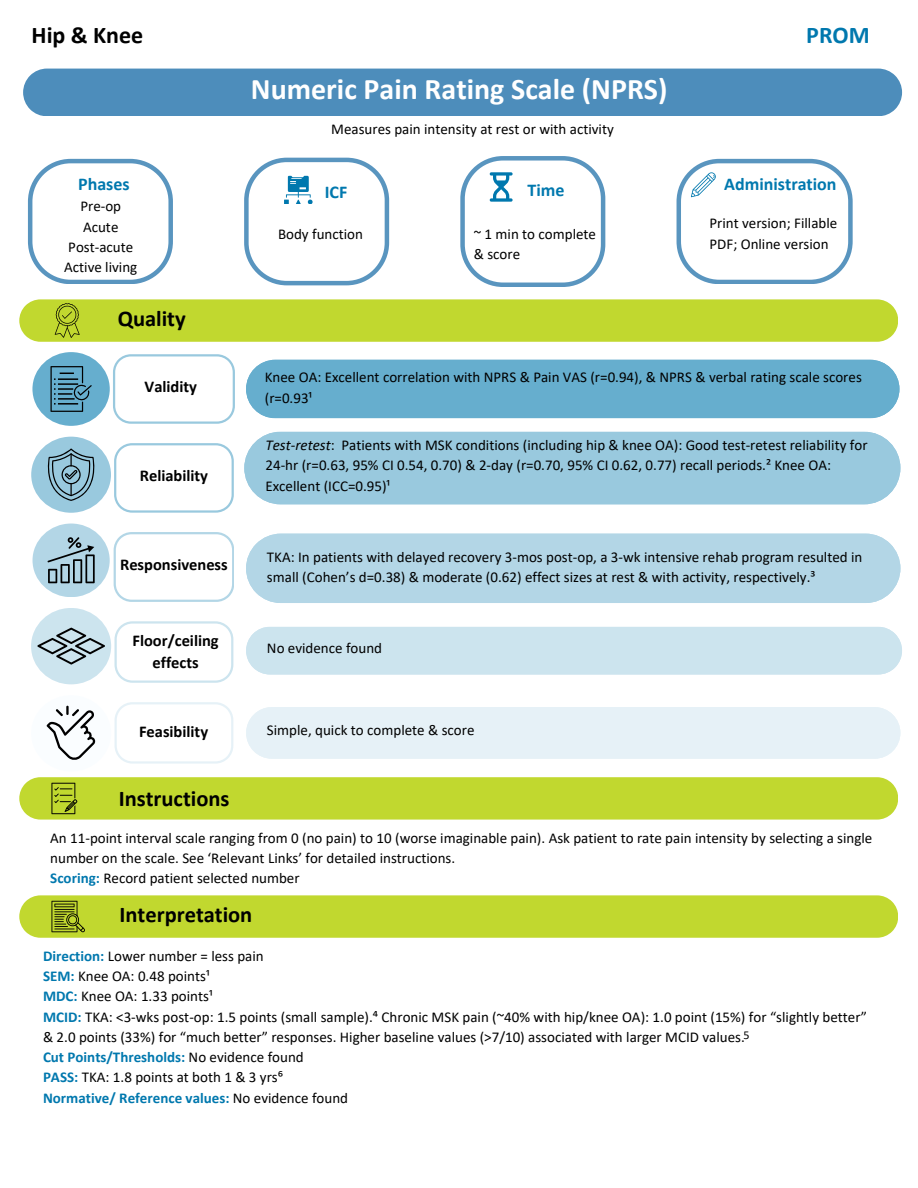
<style>
.page{position:relative;width:918px;height:1188px;background:#fff}
.page>*{position:absolute;margin:0;border:0;box-sizing:border-box;transform-origin:0 0}
.t1{font:700 30px "Calibri";color:#fff}
.t2{font:700 24px "Calibri";color:#000}
.t3{font:700 24px "Calibri";color:#0078ae}
.t4{font:700 22.5px "Calibri";color:#000}
.t5{font:700 18px "Calibri";color:#0078ae}
.t6{font:700 16.5px/22.5px "Calibri";color:#000;text-align:center}
.t7{font:15px/20.2px "Calibri";color:#000}
.t8{font:700 15px "Calibri";color:#0078ae}
.t9{font:12px "Calibri";color:#000}
.s1{font-style:italic}
.s2{font-weight:700;color:#0078ae}
.s3{font-weight:400;color:#000}
</style>
<div class="page">
<div style="left:19px;top:777px;width:879px;height:43px;background:#c1d82f"></div>
<div style="left:19px;top:299px;width:879px;height:43px;background:#c1d82f"></div>
<div style="left:23px;top:69px;width:879px;height:47px;background:#4d8dbb"></div>
<div style="left:33px;top:524px;width:77px;height:73px;background:#b3d6e6;border-radius:50%"></div>
<svg style="left:47px;top:537px;width:48px;height:46px"></svg>
<div style="left:244px;top:432px;width:656px;height:72px;background:#99c9de"></div>
<svg style="left:114px;top:702px;width:119px;height:62px"></svg>
<div style="left:31px;top:695px;width:80px;height:77px;background:#fafdff;border-radius:50%"></div>
<div style="left:246px;top:707px;width:654px;height:52px;background:#e6f1f7"></div>
<svg style="left:47px;top:706px;width:49px;height:54px"></svg>
<div style="left:32px;top:352px;width:78px;height:74px;background:#66aece;border-radius:50%"></div>
<svg style="left:50px;top:366px;width:42px;height:46px"></svg>
<div style="left:246px;top:360px;width:653px;height:58px;background:#66aece"></div>
<svg style="left:113px;top:354px;width:122px;height:70px"></svg>
<svg style="left:114px;top:443px;width:120px;height:70px"></svg>
<div style="left:31px;top:437px;width:80px;height:76px;background:#99c9de;border-radius:50%"></div>
<svg style="left:47px;top:448px;width:48px;height:53px"></svg>
<svg style="left:114px;top:621px;width:119px;height:62px"></svg>
<div style="left:31px;top:608px;width:80px;height:76px;background:#cce4ee;border-radius:50%"></div>
<div style="left:246px;top:627px;width:656px;height:48px;background:#cce4ee"></div>
<svg style="left:37px;top:628px;width:68px;height:37px"></svg>
<svg style="left:114px;top:532px;width:120px;height:70px"></svg>
<div style="left:246px;top:534px;width:654px;height:69px;background:#b3d6e6"></div>
<svg style="left:19px;top:895px;width:879px;height:43px;background:#c0d633"></svg>
<svg style="left:460px;top:156px;width:145px;height:131px"></svg>
<svg style="left:28px;top:159px;width:145px;height:125px"></svg>
<svg style="left:244px;top:158px;width:145px;height:127px"></svg>
<svg style="left:677px;top:159px;width:176px;height:125px"></svg>
<h1 class="t2" style="left:32px;top:25px;width:113px">Hip &amp; Knee</h1>
<p class="t3" style="left:806px;top:25px;width:65px">PROM</p>
<p class="t1" style="left:251px;top:77px;width:418px">Numeric Pain Rating Scale (NPRS)</p>
<p class="t5" style="left:78px;top:176px;width:53px">Phases</p>
<p class="t7" style="left:80px;top:198px;width:42px">Pre-op</p>
<h5 class="t7" style="left:83px;top:218px;width:37px">Acute</h5>
<p class="t7" style="left:68px;top:238px;width:67px">Post-acute</p>
<p class="t7" style="left:64px;top:258px;width:75px">Active living</p>
<h4 class="t4" style="left:118px;top:309px;width:70px">Quality</h4>
<p class="t6" style="left:145px;top:377px;width:54px">Validity</p>
<p class="t6" style="left:140px;top:466px;width:70px">Reliability</p>
<p class="t6" style="left:120px;top:555px;width:109px">Responsiveness</p>
<h3 class="t7" style="left:331px;top:120px;width:284px">Measures pain intensity at rest or with activity</h3>
<h3 class="t5" style="left:325px;top:185px;width:24px">ICF</h3>
<p class="t7" style="left:278px;top:225px;width:87px">Body function</p>
<p class="t5" style="left:528px;top:182px;width:39px">Time</p>
<p class="t7" style="left:474px;top:225px;width:124px">~ 1 min to complete &amp; score</p>
<h3 class="t5" style="left:724px;top:176px;width:114px">Administration</h3>
<p class="t7" style="left:709px;top:215px;width:129px">Print version; Fillable<br>PDF; Online version</p>
<h5 class="t7" style="left:265px;top:368px;width:599px;line-height:21px">Knee OA: Excellent correlation with NPRS &amp; Pain VAS (r=0.94), &amp; NPRS &amp; verbal rating scale scores (r=0.93¹</h5>
<p class="t7" style="left:265px;top:436px;width:604px"><span class="s1">Test-retest</span>: Patients with MSK conditions (including hip &amp; knee OA): Good test-retest reliability for<br>24-hr (r=0.63, 95% CI 0.54, 0.70) &amp; 2-day (r=0.70, 95% CI 0.62, 0.77) recall periods.² Knee OA:<br>Excellent (ICC=0.95)¹</p>
<p class="t7" style="left:267px;top:548px;width:597px">TKA: In patients with delayed recovery 3-mos post-op, a 3-wk intensive rehab program resulted in small (Cohen’s d=0.38) &amp; moderate (0.62) effect sizes at rest &amp; with activity, respectively.³</p>
<p class="t6" style="left:132px;top:630px;width:88px">Floor/ceiling effects</p>
<h5 class="t7" style="left:267px;top:639px;width:117px">No evidence found</h5>
<h5 class="t6" style="left:139px;top:722px;width:71px">Feasibility</h5>
<p class="t7" style="left:267px;top:721px;width:209px">Simple, quick to complete &amp; score</p>
<h5 class="t4" style="left:119px;top:789px;width:112px">Instructions</h5>
<p class="t7" style="left:50px;top:829px;width:824px">An 11-point interval scale ranging from 0 (no pain) to 10 (worse imaginable pain). Ask patient to rate pain intensity by selecting a single number on the scale. See ‘Relevant Links’ for detailed instructions.</p>
<p class="t7" style="left:50px;top:870px;width:251px"><span class="s2">Scoring:</span> Record patient selected number</p>
<h5 class="t4" style="left:120px;top:906px;width:134px">Interpretation</h5>
<p class="t7" style="left:43px;top:947px;width:222px"><span class="s2">Direction:</span> Lower number = less pain</p>
<h5 class="t7" style="left:43px;top:967px;width:168px"><span class="s2">SEM:</span> Knee OA: 0.48 points¹</h5>
<p class="t7" style="left:43px;top:988px;width:171px"><span class="s2">MDC:</span> Knee OA: 1.33 points¹</p>
<p class="t7" style="left:43px;top:1008px;width:825px"><span class="s2">MCID:</span> TKA: &lt;3-wks post-op: 1.5 points (small sample).⁴ Chronic MSK pain (~40% with hip/knee OA): 1.0 point (15%) for “slightly better” &amp; 2.0 points (33%) for “much better” responses. Higher baseline values (&gt;7/10) associated with larger MCID values.</p>
<p class="t8" style="left:43px;top:1051px;width:262px">Cut Points/Thresholds: <span class="s3">No evidence found</span></p>
<h5 class="t7" style="left:43px;top:1069px;width:242px"><span class="s2">PASS:</span> TKA: 1.8 points at both 1 &amp; 3 yrs⁶</h5>
<p class="t8" style="left:43px;top:1091px;width:307px">Normative/ Reference values: <span class="s3">No evidence found</span></p>
<p class="t9" style="left:743px;top:1030px;width:8px">5</p>
</div>
